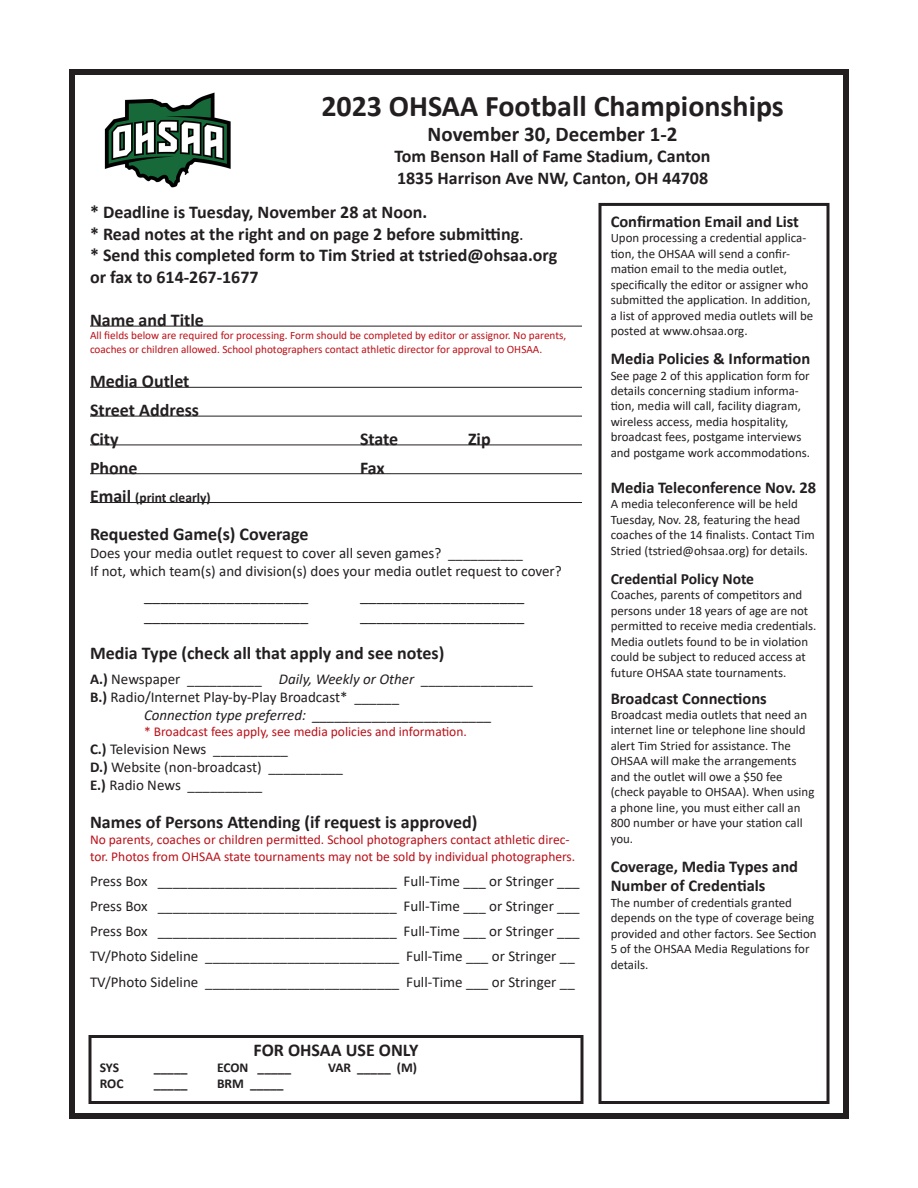
<style>
.page{position:relative;width:918px;height:1188px;background:#fff}
.page>*{position:absolute;margin:0;border:0;box-sizing:border-box;transform-origin:0 0}
.t1{font:700 30px "Calibri";color:#231f20}
.t2{font:700 21px "Calibri";color:#231f20}
.t3{font:700 18px "Calibri";color:#231f20}
.t4{font:700 16.5px/19.8px "Calibri";color:#231f20}
.t5{font:16.5px "Calibri";color:#231f20}
.t6{font:700 15.6px "Calibri";color:#231f20}
.t7{font:15px "Calibri";color:#231f20}
.t8{font:italic 15px "Calibri";color:#231f20}
.t9{font:13.5px/16.2px "Calibri";color:#bb1018}
.t10{font:700 13.5px "Calibri";color:#231f20}
.t11{font:12.9px/15.5px "Calibri";color:#231f20}
.t12{font:11.25px/13.5px "Calibri";color:#bb1018}
.s1{font-weight:400}
.s2{font-size:18px}
.s3{font-weight:700}
.s4{font-style:italic}
</style>
<div class="page">
<div style="left:69px;top:69px;width:780px;height:1050px;border:6px solid #231f20"></div>
<div style="left:598px;top:203px;width:232px;height:901px;border:3px solid #231f20"></div>
<hr style="left:90px;top:326px;width:492px;height:1px;background:#231f20">
<hr style="left:90px;top:387px;width:492px;height:1px;background:#231f20">
<hr style="left:90px;top:416px;width:492px;height:1px;background:#231f20">
<hr style="left:90px;top:445px;width:492px;height:1px;background:#231f20">
<hr style="left:90px;top:473px;width:492px;height:1px;background:#231f20">
<hr style="left:90px;top:502px;width:492px;height:1px;background:#231f20">
<div style="left:88px;top:1035px;width:496px;height:69px;border:3px solid #231f20"></div>
<img style="left:104px;top:92px;width:127px;height:96px">
<p class="t1" style="left:321px;top:84px;width:464px">2023 OHSAA Football Championships</p>
<p class="t2" style="left:428px;top:119px;width:251px">November 30, December 1-2</p>
<p class="t3" style="left:395px;top:144px;width:318px">Tom Benson Hall of Fame Stadium, Canton</p>
<p class="t3" style="left:397px;top:165px;width:313px">1835 Harrison Ave NW, Canton, OH 44708</p>
<p class="t4" style="left:611px;top:211px;width:190px">Confirmation Email and List</p>
<p class="t11" style="left:611px;top:230px;width:204px">Upon processing a credential applica&shy;tion, the OHSAA will send a confir&shy;mation email to the media outlet, specifically the editor or assigner who submitted the application. In addition, a list of approved media outlets will be posted at www.ohsaa.org.</p>
<p class="t4" style="left:611px;top:348px;width:201px">Media Policies &amp; Information</p>
<p class="t11" style="left:611px;top:367px;width:201px">See page 2 of this application form for details concerning stadium informa&shy;tion, media will call, facility diagram, wireless access, media hospitality, broadcast fees, postgame interviews and postgame work accommodations.</p>
<p class="t4" style="left:611px;top:477px;width:207px">Media Teleconference Nov. 28</p>
<p class="t11" style="left:611px;top:496px;width:206px">A media teleconference will be held Tuesday, Nov. 28, featuring the head coaches of the 14 finalists. Contact Tim Stried (tstried@ohsaa.org) for details.</p>
<p class="t6" style="left:611px;top:567px;width:145px">Credential Policy Note</p>
<p class="t11" style="left:611px;top:587px;width:207px">Coaches, parents of competitors and persons under 18 years of age are not permitted to receive media credentials.<br>Media outlets found to be in violation could be subject to reduced access at future OHSAA state tournaments.</p>
<p class="t4" style="left:611px;top:688px;width:158px">Broadcast Connections</p>
<p class="t11" style="left:611px;top:707px;width:205px">Broadcast media outlets that need an internet line or telephone line should alert Tim Stried for assistance. The<br>OHSAA will make the arrangements and the outlet will owe a $50 fee (check payable to OHSAA). When using a phone line, you must either call an<br>800 number or have your station call you.</p>
<p class="t4" style="left:611px;top:856px;width:189px">Coverage, Media Types and<br>Number of Credentials</p>
<p class="t11" style="left:611px;top:895px;width:207px">The number of credentials granted depends on the type of coverage being provided and other factors. See Section<br>5 of the OHSAA Media Regulations for details.</p>
<p class="t3" style="left:90px;top:199px;width:339px">* Deadline is Tuesday, November 28 at Noon.</p>
<p class="t3" style="left:90px;top:221px;width:435px">* Read notes at the right and on page 2 before submitting<span class="s1">.</span></p>
<p class="t3" style="left:90px;top:242px;width:469px">* Send this completed form to Tim Stried at tstried@ohsaa.org</p>
<p class="t3" style="left:90px;top:264px;width:170px">or fax to 614-267-1677</p>
<p class="t3" style="left:90px;top:307px;width:115px">Name and Title</p>
<p class="t12" style="left:90px;top:329px;width:478px">All fields below are required for processing. Form should be completed by editor or assignor. No parents, coaches or children allowed. School photographers contact athletic director for approval to OHSAA.</p>
<p class="t3" style="left:90px;top:368px;width:101px">Media Outlet</p>
<p class="t3" style="left:90px;top:397px;width:111px">Street Address</p>
<p class="t3" style="left:90px;top:426px;width:30px">City</p>
<p class="t3" style="left:360px;top:426px;width:40px">State</p>
<p class="t3" style="left:468px;top:426px;width:24px">Zip</p>
<p class="t3" style="left:90px;top:455px;width:49px">Phone</p>
<p class="t3" style="left:360px;top:455px;width:26px">Fax</p>
<p class="t10" style="left:90px;top:488px;width:122px"><span class="s2">Email</span> (print clearly)</p>
<p class="t3" style="left:90px;top:521px;width:220px">Requested Game(s) Coverage</p>
<p class="t7" style="left:90px;top:543px;width:434px">Does your media outlet request to cover all seven games? __________</p>
<p class="t7" style="left:90px;top:561px;width:473px">If not, which team(s) and division(s) does your media outlet request to cover?</p>
<p class="t5" style="left:144px;top:584px;width:166px">____________________</p>
<p class="t5" style="left:360px;top:584px;width:166px">____________________</p>
<p class="t5" style="left:144px;top:604px;width:166px">____________________</p>
<p class="t5" style="left:360px;top:604px;width:166px">____________________</p>
<p class="t3" style="left:90px;top:640px;width:356px">Media Type (check all that apply and see notes)</p>
<p class="t7" style="left:90px;top:669px;width:445px"><span class="s3">A.)</span> Newspaper __________ <span class="s4">Daily, Weekly or Other</span> _______________</p>
<p class="t7" style="left:90px;top:687px;width:311px"><span class="s3">B.)</span> Radio/Internet Play-by-Play Broadcast* ______</p>
<p class="t8" style="left:144px;top:705px;width:350px">Connection type preferred: ________________________</p>
<p class="t9" style="left:144px;top:723px;width:324px">* Broadcast fees apply, see media policies and information.</p>
<p class="t7" style="left:90px;top:739px;width:199px"><span class="s3">C.)</span> Television News __________</p>
<p class="t7" style="left:90px;top:757px;width:255px"><span class="s3">D.)</span> Website (non-broadcast) __________</p>
<p class="t7" style="left:90px;top:775px;width:174px"><span class="s3">E.)</span> Radio News __________</p>
<p class="t3" style="left:90px;top:809px;width:389px">Names of Persons Attending (if request is approved)</p>
<p class="t9" style="left:90px;top:831px;width:487px">No parents, coaches or children permitted. School photographers contact athletic direc&shy;tor. Photos from OHSAA state tournaments may not be sold by individual photographers.</p>
<p class="t7" style="left:90px;top:870px;width:491px">Press Box ________________________________ Full-Time ___ or Stringer ___</p>
<p class="t7" style="left:90px;top:896px;width:491px">Press Box ________________________________ Full-Time ___ or Stringer ___</p>
<p class="t7" style="left:90px;top:921px;width:491px">Press Box ________________________________ Full-Time ___ or Stringer ___</p>
<p class="t7" style="left:90px;top:946px;width:486px">TV/Photo Sideline __________________________ Full-Time ___ or Stringer __</p>
<p class="t7" style="left:90px;top:971px;width:486px">TV/Photo Sideline __________________________ Full-Time ___ or Stringer __</p>
<p class="t10" style="left:100px;top:1058px;width:21px">SYS</p>
<p class="t10" style="left:100px;top:1074px;width:25px">ROC</p>
<p class="t3" style="left:254px;top:1037px;width:166px">FOR OHSAA USE ONLY</p>
<p class="t10" style="left:154px;top:1058px;width:35px">_____</p>
<p class="t10" style="left:217px;top:1058px;width:76px">ECON _____</p>
<p class="t10" style="left:328px;top:1058px;width:91px">VAR _____ (M)</p>
<p class="t10" style="left:154px;top:1074px;width:35px">_____</p>
<p class="t10" style="left:217px;top:1074px;width:68px">BRM _____</p>
</div>
